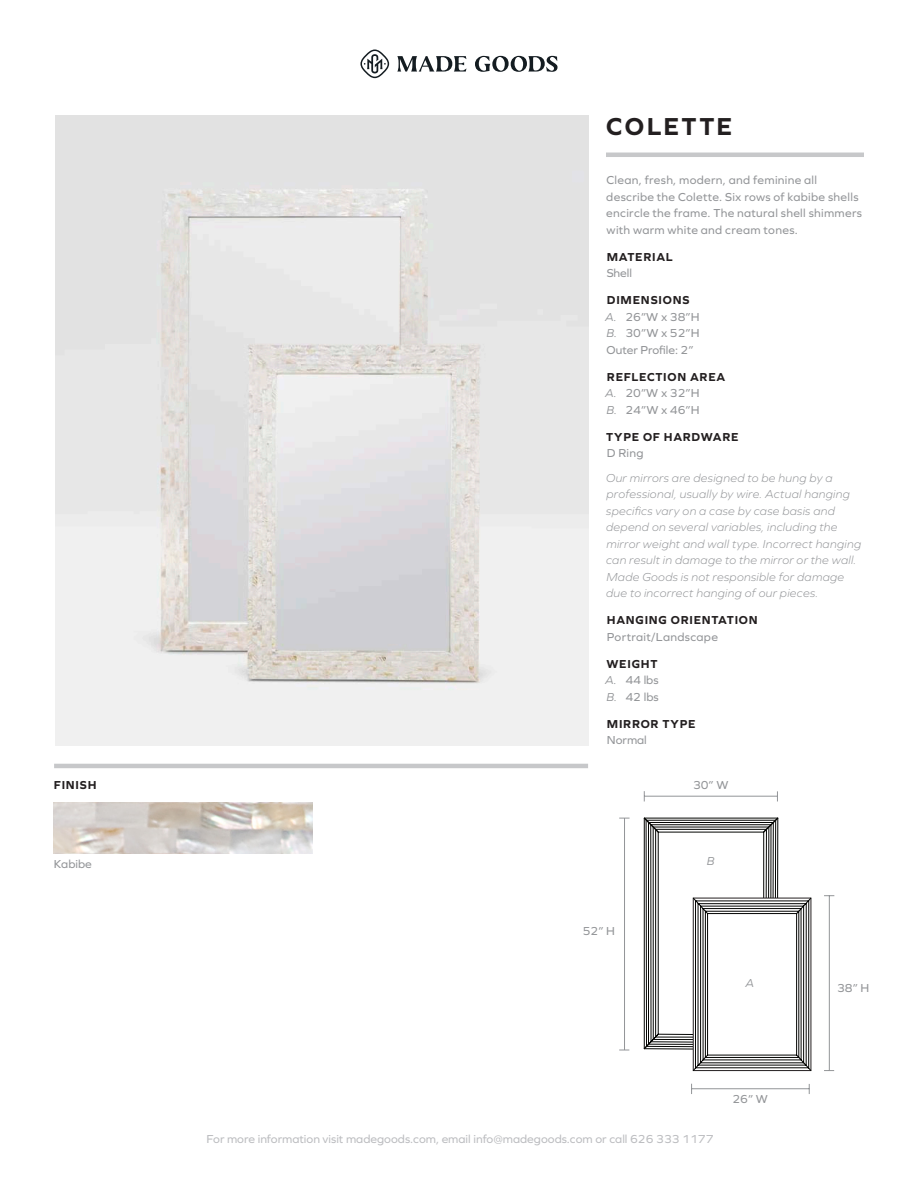
<style>
.page{position:relative;width:918px;height:1188px;background:#fff}
.page>*{position:absolute;margin:0;border:0;box-sizing:border-box;transform-origin:0 0}
.t1{font:700 25.5px "Graphie";letter-spacing:.09em;color:#231f20}
.t2{font:italic 300 12px/16.5px "Graphie";letter-spacing:.025em;color:#939598}
.t3{font:12px/16.5px "Graphie";letter-spacing:.02em;color:#939598}
.t4{font:12px "Graphie";color:#bcbdc0}
.t5{font:700 12px "Graphie";letter-spacing:.06em;color:#231f20}
.t6{font:12px/16.5px "Graphie";color:#939598}
.t7{font:italic 12px "Graphie";color:#939598}
.s1{font-weight:700;color:#231f20}
.s2{font-style:italic}
</style>
<div class="page">
<hr style="left:606px;top:153px;width:258px;height:4px;background:#c7c8ca">
<svg style="left:397px;top:56px;width:161px;height:16px"></svg>
<svg style="left:360px;top:50px;width:29px;height:28px"></svg>
<hr style="left:54px;top:764px;width:534px;height:4px;background:#c7c8ca">
<hr style="left:692px;top:1088px;width:117px;height:1px;background:#939598">
<hr style="left:829px;top:896px;width:1px;height:175px;background:#939598">
<img style="left:55px;top:116px;width:533px;height:629px">
<img style="left:54px;top:803px;width:258px;height:50px">
<svg style="left:643px;top:817px;width:169px;height:255px"></svg>
<hr style="left:644px;top:796px;width:133px;height:1px;background:#939598">
<hr style="left:624px;top:818px;width:1px;height:232px;background:#939598">
<p class="t5" style="left:54px;top:778px;width:44px">FINISH</p>
<p class="t3" style="left:54px;top:855px;width:39px">Kabibe</p>
<h1 class="t1" style="left:606px;top:111px;width:128px">COLETTE</h1>
<p class="t3" style="left:606px;top:172px;width:257px">Clean, fresh, modern, and feminine all describe the Colette. Six rows of kabibe shells encircle the frame. The natural shell shimmers with warm white and cream tones.</p>
<p class="t5" style="left:607px;top:250px;width:67px">MATERIAL</p>
<p class="t3" style="left:607px;top:265px;width:27px">Shell</p>
<p class="t6" style="left:605px;top:292px;width:96px"><span class="s1">DIMENSIONS<br></span><span class="s2">A.</span> 26”W x 38”H<br><span class="s2">B.</span> 30”W x 52”H<br>Outer Profile: 2”</p>
<p class="t3" style="left:605px;top:368px;width:122px"><span class="s1">REFLECTION AREA<br></span><span class="s2">A.</span> 20”W x 32”H<br><span class="s2">B.</span> 24”W x 46”H</p>
<p class="t5" style="left:606px;top:430px;width:134px">TYPE OF HARDWARE</p>
<p class="t3" style="left:607px;top:445px;width:38px">D Ring</p>
<p class="t2" style="left:606px;top:469px;width:257px">Our mirrors are designed to be hung by a professional, usually by wire. Actual hanging specifics vary on a case by case basis and depend on several variables, including the mirror weight and wall type. Incorrect hanging can result in damage to the mirror or the wall.<br>Made Goods is not responsible for damage due to incorrect hanging of our pieces.</p>
<p class="t5" style="left:607px;top:613px;width:152px">HANGING ORIENTATION</p>
<p class="t3" style="left:607px;top:628px;width:113px">Portrait/Landscape</p>
<p class="t3" style="left:605px;top:655px;width:55px;text-align:justify"><span class="s1">WEIGHT </span><span class="s2">A.</span> 44 lbs <span class="s2">B.</span> 42 lbs</p>
<p class="t5" style="left:607px;top:717px;width:90px">MIRROR TYPE</p>
<p class="t3" style="left:607px;top:732px;width:42px">Normal</p>
<p class="t3" style="left:693px;top:776px;width:37px">30” W</p>
<p class="t3" style="left:583px;top:923px;width:34px">52” H</p>
<p class="t7" style="left:707px;top:854px;width:9px">B</p>
<p class="t7" style="left:746px;top:976px;width:10px">A</p>
<p class="t4" style="left:207px;top:1132px;width:508px">For more information visit madegoods.com, email info@madegoods.com or call 626 333 1177</p>
<p class="t3" style="left:732px;top:1091px;width:37px">26” W</p>
<p class="t3" style="left:837px;top:980px;width:34px">38” H</p>
</div>
